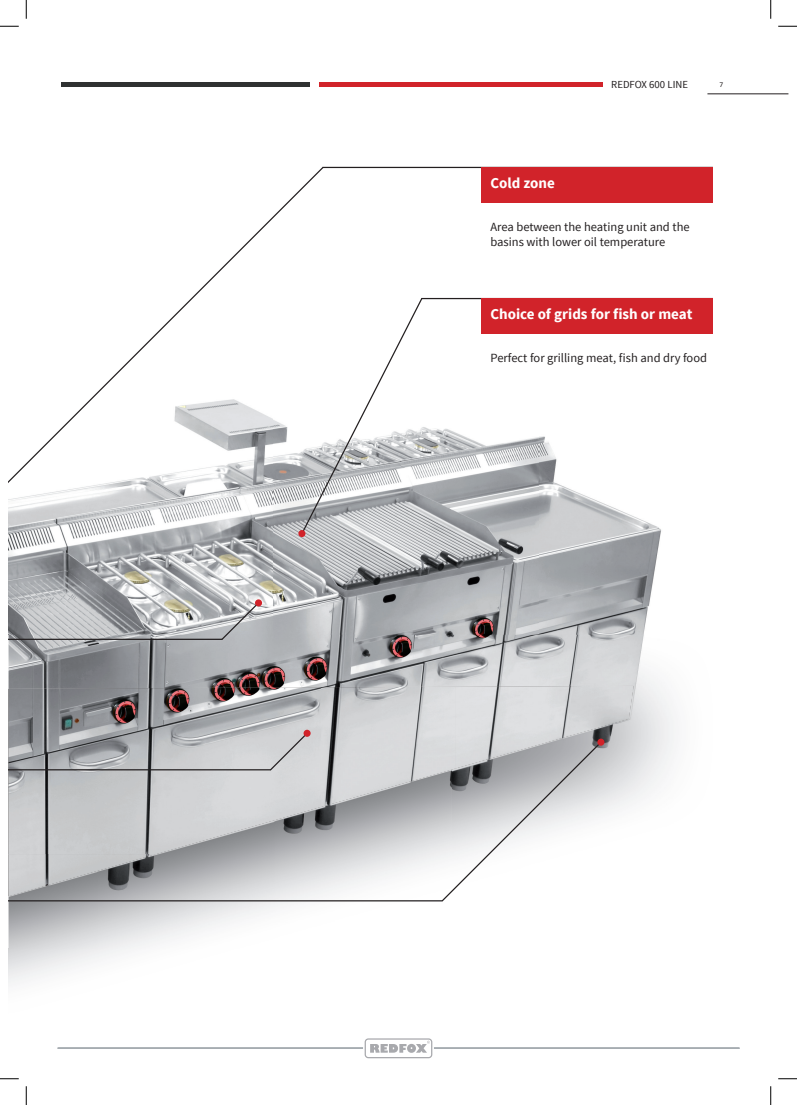
<style>
.page{position:relative;width:797px;height:1105px;background:#fff}
.page>*{position:absolute;margin:0;border:0;box-sizing:border-box;transform-origin:0 0}
.t1{font:700 15px "Source Sans Pro";color:#fff}
.t2{font:12.5px/15px "Source Sans Pro";color:#231f20}
.t3{font:10.75px "Source Sans Pro";color:#231f20}
.t4{font:7.5px "Calibri";color:#231f20}
</style>
<div class="page">
<hr style="left:319px;top:83px;width:283px;height:4px;background:#d1232a">
<hr style="left:62px;top:83px;width:248px;height:4px;background:#2f3131">
<div style="left:57px;top:1047px;width:682px;height:2px;border:1px solid #a6acb1"></div>
<svg style="left:363px;top:1038px;width:71px;height:21px"></svg>
<hr style="left:707px;top:94px;width:81px;height:1px;background:#231f20">
<img style="left:9px;top:427px;width:664px;height:297px">
<img style="left:274px;top:807px;width:166px;height:102px">
<img style="left:9px;top:896px;width:88px;height:52px">
<img style="left:9px;top:687px;width:312px;height:167px">
<img style="left:321px;top:687px;width:134px;height:120px">
<img style="left:455px;top:686px;width:179px;height:83px">
<img style="left:9px;top:854px;width:148px;height:42px">
<svg style="left:220px;top:601px;width:40px;height:40px"></svg>
<svg style="left:9px;top:166px;width:316px;height:347px"></svg>
<div style="left:268px;top:732px;width:41px;height:40px;background:#d2d3d5"></div>
<svg style="left:300px;top:296px;width:123px;height:239px"></svg>
<svg style="left:440px;top:740px;width:162px;height:162px"></svg>
<hr style="left:9px;top:639px;width:213px;height:1px;background:#231f20">
<hr style="left:9px;top:769px;width:262px;height:1px;background:#231f20">
<hr style="left:9px;top:900px;width:433px;height:1px;background:#231f20">
<hr style="left:323px;top:167px;width:390px;height:1px;background:#231f20">
<hr style="left:421px;top:298px;width:292px;height:1px;background:#231f20">
<div style="left:481px;top:167px;width:232px;height:35px;background:#d1232a"></div>
<div style="left:481px;top:298px;width:232px;height:35px;background:#d1232a"></div>
<div style="left:255px;top:599px;width:7px;height:7px;background:#d1232a;border-radius:50%"></div>
<div style="left:298px;top:530px;width:7px;height:7px;background:#d1232a;border-radius:50%"></div>
<div style="left:303px;top:730px;width:7px;height:7px;background:#d1232a;border-radius:50%"></div>
<div style="left:597px;top:739px;width:7px;height:7px;background:#d1232a;border-radius:50%"></div>
<svg style="left:0;top:25px;width:19px;height:2px"></svg>
<svg style="left:778px;top:25px;width:19px;height:2px"></svg>
<svg style="left:0;top:1078px;width:19px;height:1px"></svg>
<svg style="left:778px;top:1078px;width:19px;height:1px"></svg>
<svg style="left:25px;top:0;width:2px;height:19px"></svg>
<svg style="left:25px;top:1086px;width:2px;height:19px"></svg>
<svg style="left:770px;top:0;width:1px;height:19px"></svg>
<svg style="left:770px;top:1086px;width:1px;height:19px"></svg>
<p class="t3" style="left:611px;top:78px;width:78px">REDFOX 600 LINE</p>
<p class="t4" style="left:719px;top:80px;width:5px">7</p>
<p class="t1" style="left:490px;top:174px;width:66px">Cold zone</p>
<p class="t2" style="left:490px;top:220px;width:201px">Area between the heating unit and the basins with lower oil temperature</p>
<p class="t1" style="left:490px;top:305px;width:204px">Choice of grids for fish or meat</p>
<p class="t2" style="left:490px;top:351px;width:218px">Perfect for grilling meat, fish and dry food</p>
</div>
